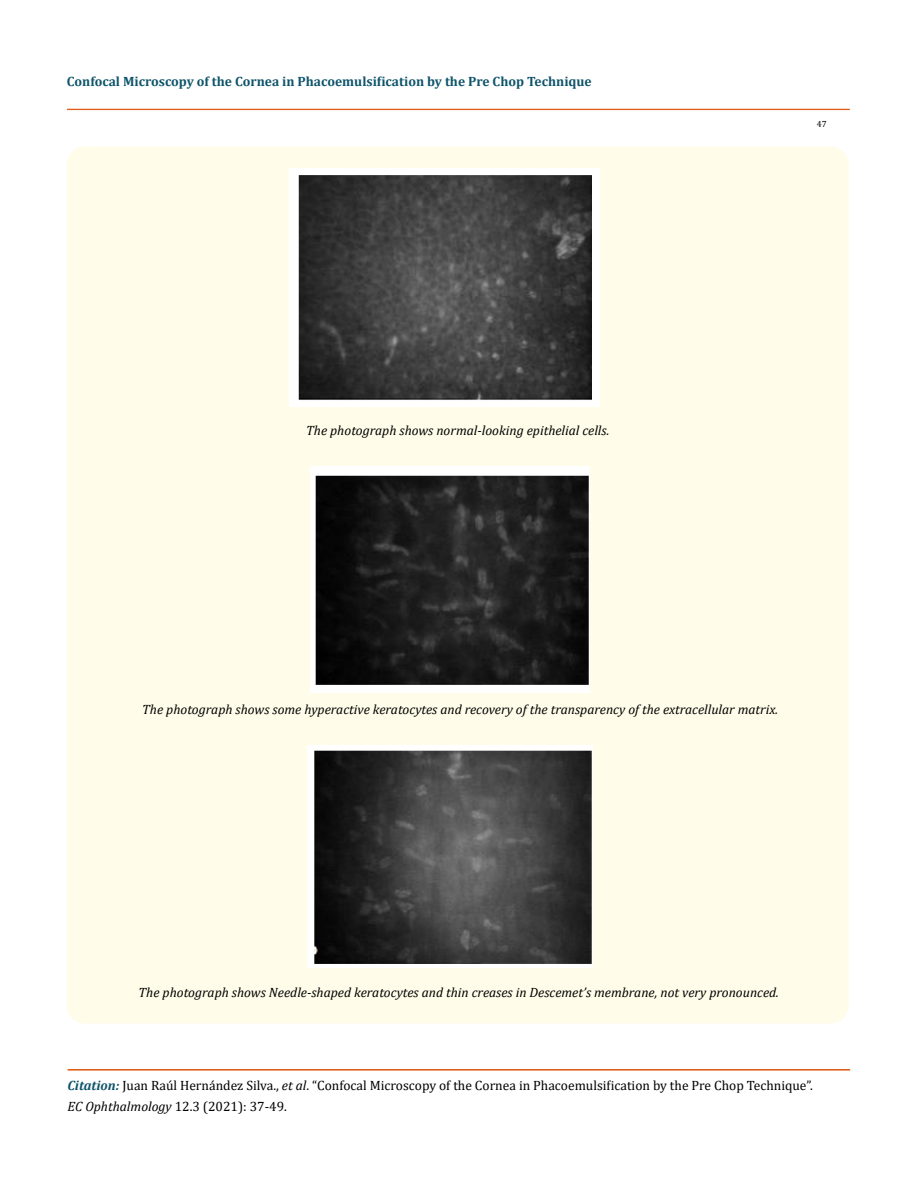
<style>
.page{position:relative;width:917px;height:1188px;background:#fff}
.page>*{position:absolute;margin:0;border:0;box-sizing:border-box;transform-origin:0 0}
.t1{font:italic 13.5px "Cambria";color:#000}
.t2{font:13.5px/21px "Cambria";color:#000}
.t3{font:700 13.5px "Cambria";color:#0e546a}
.t4{font:9px "Cambria";color:#000}
.s1{font-weight:700;font-style:italic;color:#0e546a}
.s2{font-style:italic}
</style>
<div class="page">
<div style="left:67px;top:109px;width:782px;height:1px;border:1px solid #e05d1a"></div>
<div style="left:67px;top:147px;width:781px;height:877px;background:#fffde9;border-radius:18px"></div>
<img style="left:289px;top:169px;width:310px;height:238px">
<img style="left:310px;top:466px;width:279px;height:226px">
<img style="left:307px;top:745px;width:285px;height:222px">
<p class="t3" style="left:67px;top:72px;width:526px">Confocal Microscopy of the Cornea in Phacoemulsification by the Pre Chop Technique</p>
<p class="t4" style="left:816px;top:118px;width:11px">47</p>
<p class="t1" style="left:306px;top:421px;width:305px">The photograph shows normal-looking epithelial cells.</p>
<p class="t1" style="left:142px;top:700px;width:637px">The photograph shows some hyperactive keratocytes and recovery of the transparency of the extracellular matrix.</p>
<p class="t1" style="left:138px;top:982px;width:642px">The photograph shows Needle-shaped keratocytes and thin creases in Descemet’s membrane, not very pronounced.</p>
<p class="t2" style="left:67px;top:1075px;width:747px"><span class="s1">Citation:</span> Juan Raúl Hernández Silva., <span class="s2">et al</span>. “Confocal Microscopy of the Cornea in Phacoemulsification by the Pre Chop Technique”.<br><span class="s2">EC Ophthalmology</span> 12.3 (2021): 37-49.</p>
</div>
